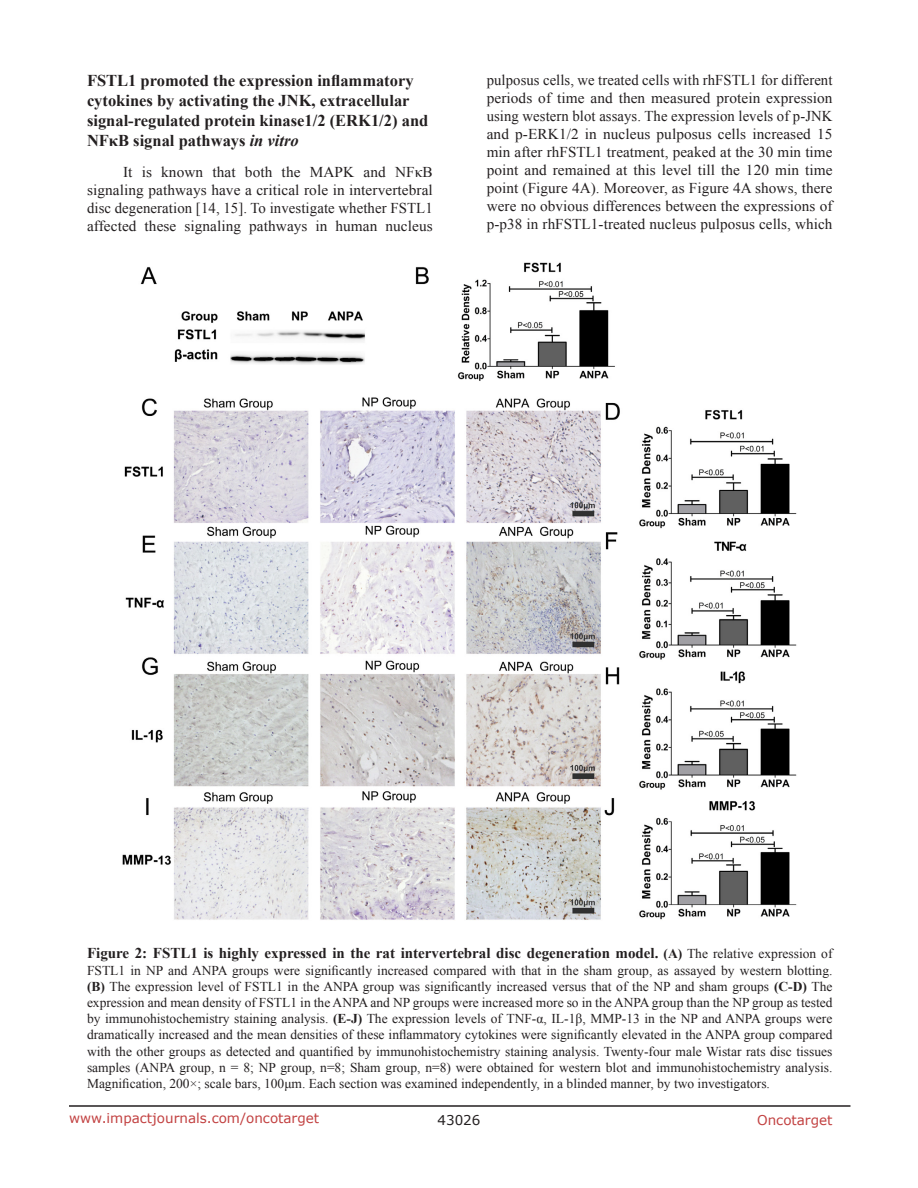
<style>
.page{position:relative;width:918px;height:1188px;background:#fff}
.page>*{position:absolute;margin:0;border:0;box-sizing:border-box;transform-origin:0 0}
.SubHeading{font:700 16.5px/19.8px "Times New Roman";color:#231f20}
.BodyText{font:15px/18px "Times New Roman";letter-spacing:.005em;color:#231f20;text-align:justify}
.figuretext{font:700 15px "Times New Roman";color:#231f20}
.figuretext-2{font:13.5px/16.2px "Times New Roman";color:#231f20;text-align:justify}
.t1{font:13.5px "Verdana";color:#c24141}
.t2{font:13.5px "Verdana";color:#231f20}
.s1{font-style:italic}
.s2{font-size:13.5px}
.s3{font-weight:400;font-size:13.5px}
.s4{font-weight:700}
</style>
<div class="page">
<hr style="left:69px;top:1105px;width:781px;height:2px;background:#231f20">
<img style="left:122px;top:262px;width:675px;height:658px">
<p class="SubHeading" style="left:87px;top:70px;width:343px">FSTL1 promoted the expression inflammatory cytokines by activating the JNK, extracellular signal-regulated protein kinase1/2 (ERK1/2) and NFκB signal pathways <span class="s1">in vitro</span></p>
<p class="BodyText" style="left:87px;top:163px;width:347px;text-indent:36px">It is known that both the MAPK and NFκB signaling pathways have a critical role in intervertebral disc degeneration [14, 15]. To investigate whether FSTL1 affected these signaling pathways in human nucleus</p>
<p class="BodyText" style="left:487px;top:71px;width:347px">pulposus cells, we treated cells with rhFSTL1 for different periods of time and then measured protein expression using western blot assays. The expression levels of p-JNK and p-ERK1/2 in nucleus pulposus cells increased 15 min after rhFSTL1 treatment, peaked at the 30 min time point and remained at this level till the 120 min time point (Figure 4A). Moreover, as Figure 4A shows, there were no obvious differences between the expressions of p-p38 in rhFSTL1-treated nucleus pulposus cells, which</p>
<p class="figuretext" style="left:87px;top:943px;width:747px">Figure 2: FSTL1 is highly expressed in the rat intervertebral disc degeneration model. <span class="s2">(A)</span> <span class="s3">The relative expression of</span></p>
<p class="figuretext-2" style="left:87px;top:962px;width:747px">FSTL1 in NP and ANPA groups were significantly increased compared with that in the sham group, as assayed by western blotting. <span class="s4">(B)</span> The expression level of FSTL1 in the ANPA group was significantly increased versus that of the NP and sham groups <span class="s4">(C-D)</span> The expression and mean density of FSTL1 in the ANPA and NP groups were increased more so in the ANPA group than the NP group as tested by immunohistochemistry staining analysis. <span class="s4">(E-J)</span> The expression levels of TNF-α, IL-1β, MMP-13 in the NP and ANPA groups were dramatically increased and the mean densities of these inflammatory cytokines were significantly elevated in the ANPA group compared with the other groups as detected and quantified by immunohistochemistry staining analysis. Twenty-four male Wistar rats disc tissues samples (ANPA group, n = 8; NP group, n=8; Sham group, n=8) were obtained for western blot and immunohistochemistry analysis.<br>Magnification, 200×; scale bars, 100μm. Each section was examined independently, in a blinded manner, by two investigators.</p>
<p class="t1" style="left:69px;top:1109px;width:252px">www.impactjournals.com/oncotarget</p>
<p class="t2" style="left:438px;top:1111px;width:44px">43026</p>
<p class="t1" style="left:757px;top:1111px;width:77px">Oncotarget</p>
</div>
